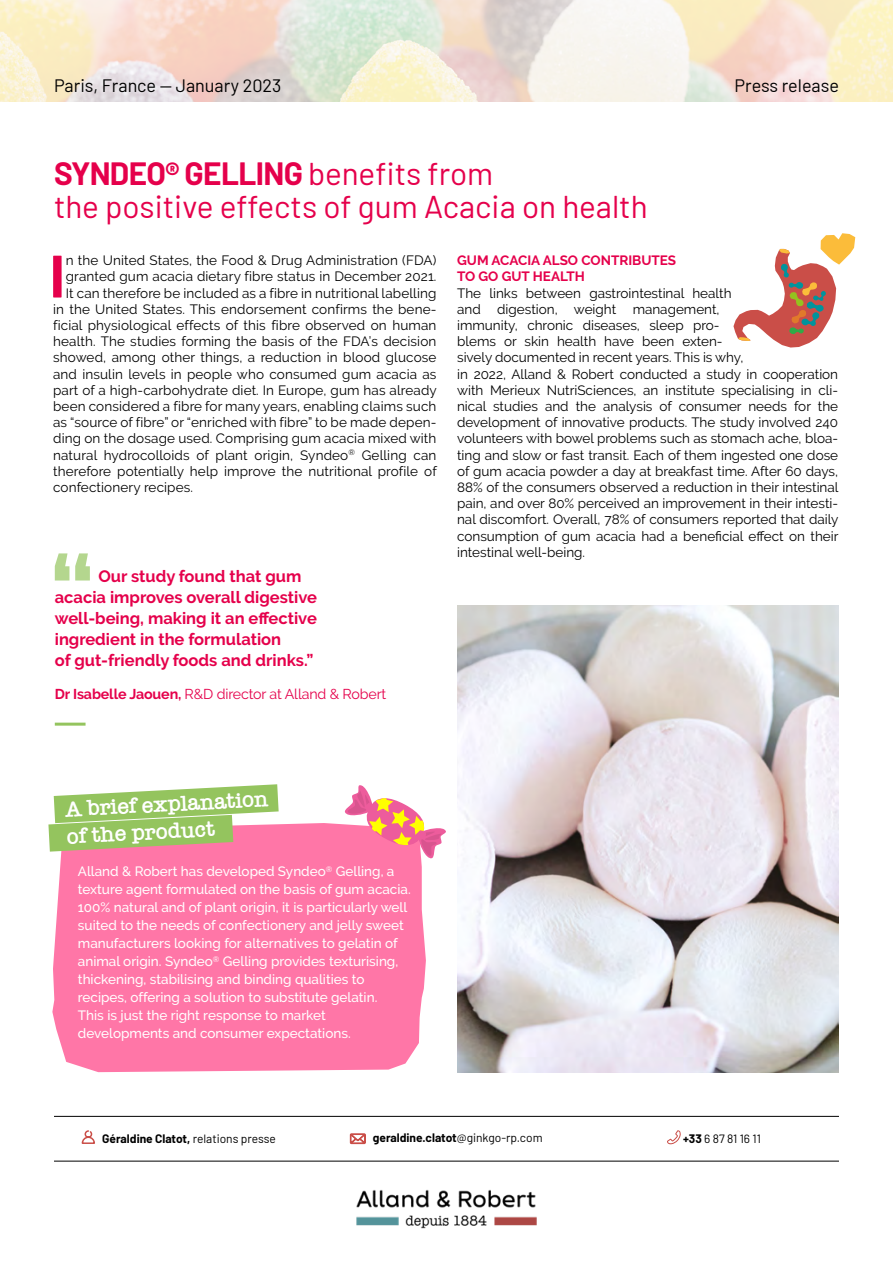
<style>
.page{position:relative;width:893px;height:1263px;background:#fff}
.page>*{position:absolute;margin:0;border:0;box-sizing:border-box;transform-origin:0 0}
.t1{font:700 59.85px "Barlow";color:#e5004b}
.t2{font:31.5px/33px "Barlow";color:#e5004b}
.t3{font:600 22.5px/27px "American Typewriter";color:#fff}
.t4{font:18px "Barlow";color:#000}
.t5{font:700 16.5px/21px "Raleway";color:#e5004b}
.t6{font:14.25px "Raleway";letter-spacing:-.01em;color:#e5004b}
.t7{font:13.5px/16.2px "Raleway";color:#000}
.t8{font:500 13.5px/18px "Raleway";color:#fff}
.t9{font:700 13.5px/16.2px "Raleway";color:#e5004b}
.t10{font:700 12px "Barlow";color:#000}
.t11{font:12px "Barlow";color:#000}
.s1{font-weight:700}
.s2{font-weight:400}
</style>
<div class="page">
<hr style="left:54px;top:1161px;width:785px;height:1px;background:#000">
<hr style="left:54px;top:1116px;width:785px;height:1px;background:#000">
<svg style="left:81px;top:1130px;width:14px;height:14px"></svg>
<svg style="left:350px;top:1133px;width:16px;height:11px"></svg>
<svg style="left:667px;top:1130px;width:14px;height:14px"></svg>
<img style="left:356px;top:1189px;width:181px;height:40px">
<img style="left:0;top:0;width:893px;height:102px">
<svg style="left:55px;top:553px;width:35px;height:27px"></svg>
<hr style="left:55px;top:723px;width:31px;height:3px;background:#94c45e">
<div style="left:52px;top:823px;width:374px;height:249px;background:#ff76a7"></div>
<svg style="left:48px;top:784px;width:231px;height:68px;background:#b3c281"></svg>
<svg style="left:344px;top:785px;width:102px;height:74px"></svg>
<img style="left:457px;top:605px;width:382px;height:467px">
<svg style="left:733px;top:233px;width:122px;height:115px"></svg>
<h3 class="t4" style="left:54px;top:73px;width:229px">Paris, France — January 2023</h3>
<h3 class="t4" style="left:735px;top:73px;width:106px">Press release</h3>
<h2 class="t2" style="left:54px;top:154px;width:595px"><span class="s1">SYNDEO® GELLING</span> benefits from<br>the positive effects of gum Acacia on health</h2>
<h1 class="t1" style="left:50px;top:232px;width:17px">I</h1>
<p class="t7" style="left:66px;top:252px;width:372px">n the United States, the Food &amp; Drug Administration (FDA)</p>
<p class="t9" style="left:457px;top:252px;width:220px">GUM ACACIA ALSO CONTRIBUTES<br>TO GO GUT HEALTH</p>
<p class="t7" style="left:457px;top:285px;width:383px">The links between gastrointestinal health<br>and digestion, weight management,<br>immunity, chronic diseases, sleep pro-<br>blems or skin health have been exten-<br>sively documented in recent years. This is why,<br>in 2022, Alland &amp; Robert conducted a study in cooperation with Merieux NutriSciences, an institute specialising in cli&shy;nical studies and the analysis of consumer needs for the development of innovative products. The study involved 240 volunteers with bowel problems such as stomach ache, bloa&shy;ting and slow or fast transit. Each of them ingested one dose of gum acacia powder a day at breakfast time. After 60 days, 88% of the consumers observed a reduction in their intestinal pain, and over 80% perceived an improvement in their intesti&shy;nal discomfort. Overall, 78% of consumers reported that daily consumption of gum acacia had a beneficial effect on their intestinal well-being.</p>
<p class="t7" style="left:66px;top:268px;width:372px">granted gum acacia dietary fibre status in December 2021.</p>
<p class="t7" style="left:66px;top:285px;width:372px">It can therefore be included as a fibre in nutritional labelling</p>
<p class="t7" style="left:53px;top:301px;width:385px">in the United States. This endorsement confirms the bene-</p>
<p class="t7" style="left:53px;top:317px;width:385px">ficial physiological effects of this fibre observed on human</p>
<p class="t7" style="left:53px;top:333px;width:385px">health. The studies forming the basis of the FDA’s decision</p>
<p class="t7" style="left:53px;top:349px;width:385px">showed, among other things, a reduction in blood glucose</p>
<p class="t7" style="left:53px;top:366px;width:385px">and insulin levels in people who consumed gum acacia as</p>
<p class="t7" style="left:53px;top:382px;width:385px">part of a high-carbohydrate diet. In Europe, gum has already</p>
<p class="t7" style="left:53px;top:398px;width:385px">been considered a fibre for many years, enabling claims such</p>
<p class="t7" style="left:53px;top:414px;width:385px">as “source of fibre” or “enriched with fibre” to be made depen-</p>
<p class="t7" style="left:53px;top:430px;width:385px">ding on the dosage used. Comprising gum acacia mixed with</p>
<p class="t7" style="left:53px;top:447px;width:385px">natural hydrocolloids of plant origin, Syndeo<sup>®</sup> Gelling can</p>
<p class="t7" style="left:53px;top:463px;width:385px">therefore potentially help improve the nutritional profile of</p>
<p class="t7" style="left:53px;top:479px;width:141px">confectionery recipes.</p>
<p class="t5" style="left:55px;top:566px;width:264px;text-indent:44px">Our study found that gum acacia improves overall digestive well-being, making it an effective ingredient in the formulation<br>of gut-friendly foods and drinks.”</p>
<p class="t6" style="left:55px;top:686px;width:333px"><span class="s1">Dr Isabelle Jaouen,</span> R&amp;D director at Alland &amp; Robert</p>
<h3 class="t3" style="left:65px;top:795px;width:205px;rotate:-3deg">A brief explanation of the product</h3>
<p class="t8" style="left:78px;top:863px;width:334px">Alland &amp; Robert has developed Syndeo<sup>®</sup> Gelling, a texture agent formulated on the basis of gum acacia.<br>100% natural and of plant origin, it is particularly well suited to the needs of confectionery and jelly sweet manufacturers looking for alternatives to gelatin of animal origin. Syndeo<sup>®</sup> Gelling provides texturising, thickening, stabilising and binding qualities to recipes, offering a solution to substitute gelatin.<br>This is just the right response to market developments and consumer expectations.</p>
<p class="t10" style="left:102px;top:1130px;width:175px">Géraldine Clatot, <span class="s2">relations presse</span></p>
<p class="t10" style="left:373px;top:1129px;width:171px">geraldine.clatot<span class="s2">@ginkgo-rp.com</span></p>
<p class="t11" style="left:683px;top:1130px;width:79px"><span class="s1">+33</span> 6 87 81 16 11</p>
</div>
